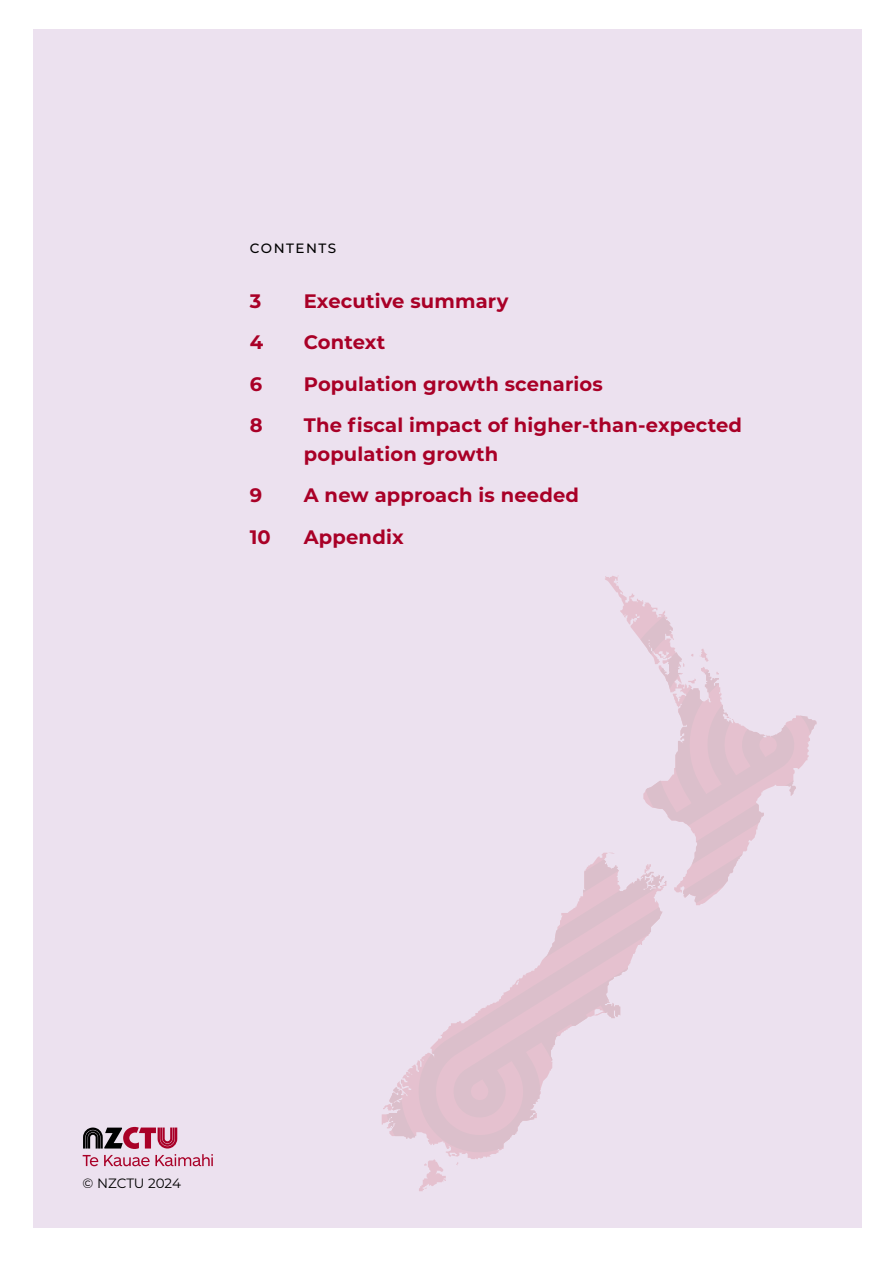
<style>
.page{position:relative;width:893px;height:1263px;background:#fff}
.page>*{position:absolute;margin:0;border:0;box-sizing:border-box;transform-origin:0 0}
.t1{font:700 19.5px/29.2px "Montserrat";letter-spacing:.01em;color:#a90027}
.t2{font:13.5px "Montserrat";letter-spacing:-.01em;color:#000}
.t3{font:500 13.5px "Montserrat";letter-spacing:.11em;color:#000}
</style>
<div class="page">
<div style="left:33px;top:30px;width:829px;height:1199px;background:#ece1ef"></div>
<div style="left:2px;top:1228px;width:883px;height:35px;background:#fff"></div>
<svg style="left:83px;top:1127px;width:130px;height:39px"></svg>
<svg style="left:419px;top:1159px;width:27px;height:32px"></svg>
<svg style="left:605px;top:576px;width:211px;height:193px"></svg>
<svg style="left:382px;top:1081px;width:158px;height:78px"></svg>
<svg style="left:605px;top:577px;width:191px;height:328px"></svg>
<svg style="left:401px;top:853px;width:264px;height:243px"></svg>
<p class="t3" style="left:250px;top:239px;width:88px">CONTENTS</p>
<p class="t1" style="left:250px;top:286px;width:13px">3</p>
<p class="t1" style="left:304px;top:286px;width:206px">Executive summary</p>
<p class="t1" style="left:250px;top:327px;width:15px">4</p>
<p class="t1" style="left:304px;top:327px;width:83px">Context</p>
<p class="t1" style="left:250px;top:368px;width:14px">6</p>
<p class="t1" style="left:304px;top:368px;width:301px">Population growth scenarios</p>
<p class="t1" style="left:250px;top:409px;width:14px">8</p>
<p class="t1" style="left:304px;top:409px;width:440px">The fiscal impact of higher-than-expected population growth</p>
<p class="t1" style="left:250px;top:480px;width:14px">9</p>
<p class="t1" style="left:304px;top:480px;width:277px">A new approach is needed</p>
<p class="t1" style="left:250px;top:521px;width:23px">10</p>
<p class="t1" style="left:304px;top:521px;width:101px">Appendix</p>
<p class="t2" style="left:83px;top:1173px;width:100px">© NZCTU 2024</p>
</div>
